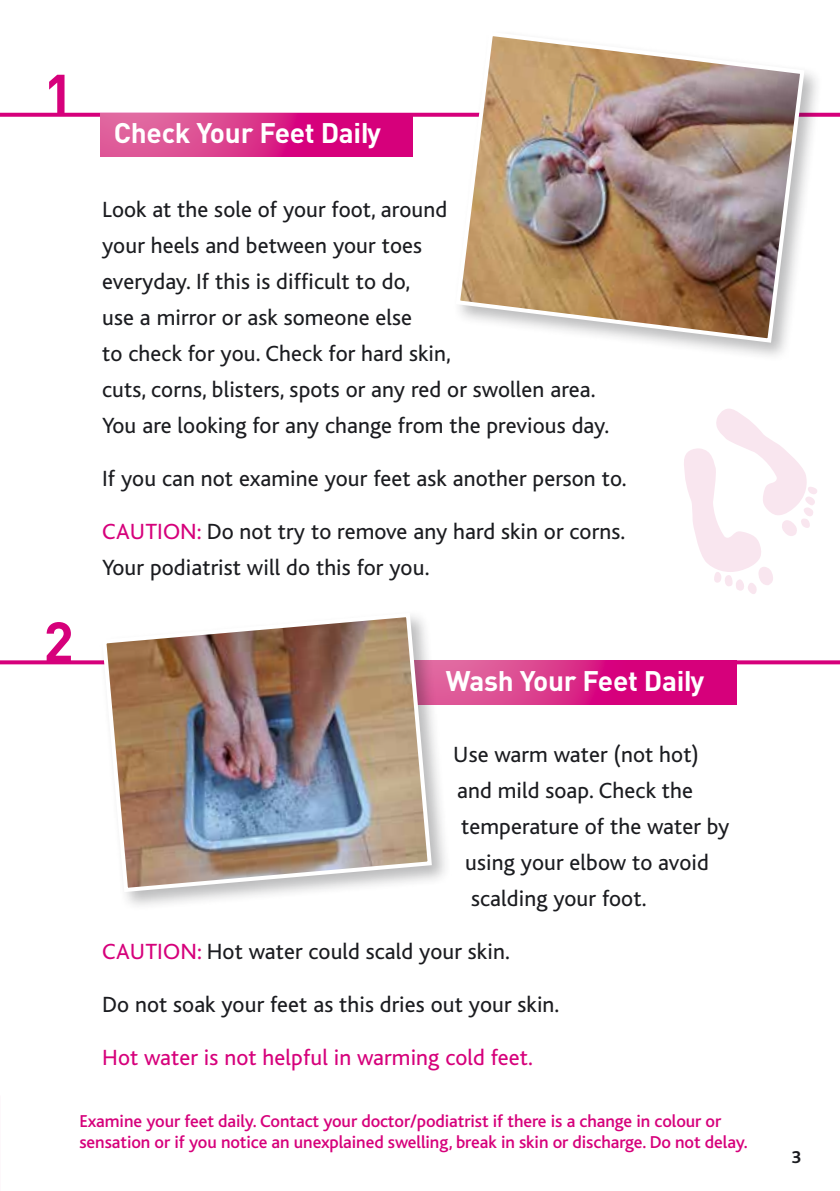
<style>
.page{position:relative;width:840px;height:1191px;background:#fff}
.page>*{position:absolute;margin:0;border:0;box-sizing:border-box;transform-origin:0 0}
.t1{font:56px "Converse DIN Bold";color:#d6007b}
.t2{font:28px "Converse DIN Bold";letter-spacing:-.01em;color:#fff}
.t3{font:23px/36px "Bliss";letter-spacing:.005em;color:#1b1c20}
.t4{font:23px "Bliss";letter-spacing:.005em;color:#d6007b}
.t5{font:500 18px/21.6px "Bliss";letter-spacing:-.005em;color:#d6007b}
.t6{font:700 18px "Bliss";color:#1b1c20}
.s1{color:#d6007b}
</style>
<div class="page">
<svg style="left:684px;top:409px;width:133px;height:185px"></svg>
<svg style="left:0;top:113px;width:839px;height:4px"></svg>
<svg style="left:100px;top:113px;width:312px;height:43px;background:#da2d89"></svg>
<div style="left:452px;top:28px;width:371px;height:334px;background:#1b1c20;opacity:.3"></div>
<img style="left:453px;top:29px;width:353px;height:316px">
<svg style="left:0;top:660px;width:839px;height:4px"></svg>
<svg style="left:451px;top:661px;width:284px;height:43px;background:#d92386"></svg>
<div style="left:99px;top:609px;width:352px;height:302px;background:#1b1c20;opacity:.3"></div>
<img style="left:100px;top:610px;width:334px;height:284px">
<h1 class="t1" style="left:43px;top:58px;width:32px">1</h1>
<p class="t2" style="left:114px;top:115px;width:268px">Check Your Feet Daily</p>
<h1 class="t1" style="left:43px;top:605px;width:32px">2</h1>
<p class="t3" style="left:102px;top:192px;width:508px">Look at the sole of your foot, around<br>your heels and between your toes<br>everyday. If this is difficult to do,<br>use a mirror or ask someone else<br>to check for you. Check for hard skin,<br>cuts, corns, blisters, spots or any red or swollen area.<br>You are looking for any change from the previous day.</p>
<p class="t3" style="left:102px;top:461px;width:525px">If you can not examine your feet ask another person to.</p>
<p class="t3" style="left:102px;top:514px;width:524px"><span class="s1">CAUTION:</span> Do not try to remove any hard skin or corns.<br>Your podiatrist will do this for you.</p>
<p class="t2" style="left:445px;top:662px;width:260px">Wash Your Feet Daily</p>
<p class="t3" style="left:453px;top:737px;width:247px">Use warm water (not hot)</p>
<p class="t3" style="left:457px;top:773px;width:237px">and mild soap. Check the</p>
<p class="t3" style="left:461px;top:809px;width:270px">temperature of the water by</p>
<p class="t3" style="left:465px;top:845px;width:245px">using your elbow to avoid</p>
<p class="t3" style="left:471px;top:881px;width:177px">scalding your foot.</p>
<p class="t3" style="left:102px;top:934px;width:409px"><span class="s1">CAUTION:</span> Hot water could scald your skin.</p>
<p class="t3" style="left:102px;top:987px;width:458px">Do not soak your feet as this dries out your skin.</p>
<p class="t4" style="left:102px;top:1045px;width:432px">Hot water is not helpful in warming cold feet.</p>
<p class="t5" style="left:79px;top:1110px;width:669px">Examine your feet daily. Contact your doctor/podiatrist if there is a change in colour or sensation or if you notice an unexplained swelling, break in skin or discharge. Do not delay.</p>
<p class="t6" style="left:791px;top:1148px;width:11px">3</p>
</div>
